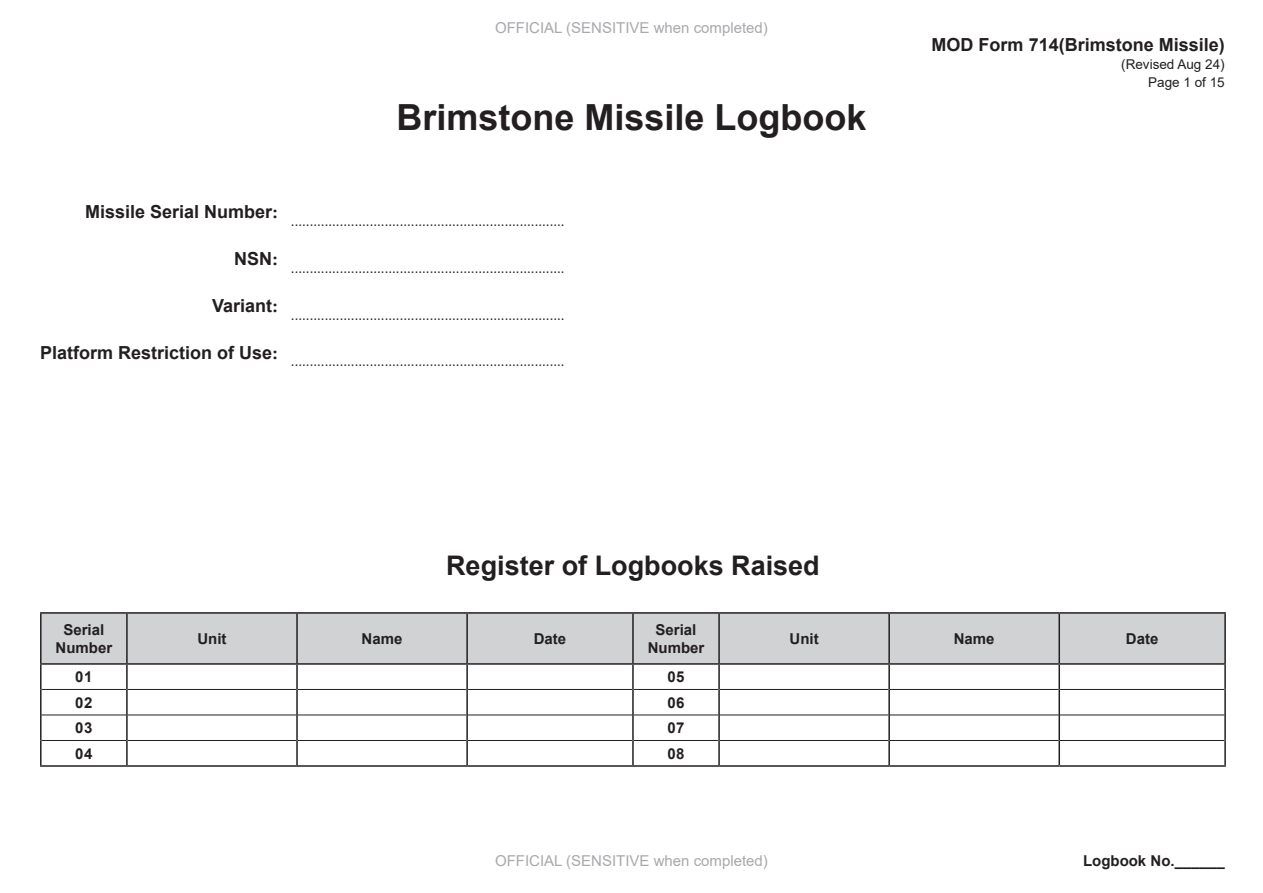
<style>
.page{position:relative;width:1263px;height:893px;background:#fff}
.page>*{position:absolute;margin:0;border:0;box-sizing:border-box;transform-origin:0 0}
.t1{font:700 36px "Arial";color:#231f20}
.t2{font:700 27px "Arial";color:#231f20}
.t3{font:700 18px "Arial";color:#231f20}
.t4{font:15px "Times New Roman";color:#231f20}
.t5{font:700 15px/18px "Arial";color:#231f20;text-align:center}
.t6{font:15px "Arial";color:#a8a9ad}
.t7{font:13.5px/18px "Arial";color:#231f20;text-align:right}
.s1{font-family:"Times New Roman"}
</style>
<div class="page">
<div style="left:42px;top:614px;width:1182px;height:49px;background:#d1d2d4"></div>
<hr style="left:42px;top:689px;width:84px;height:1px;background:#231f20">
<hr style="left:128px;top:689px;width:168px;height:1px;background:#231f20">
<hr style="left:298px;top:689px;width:168px;height:1px;background:#231f20">
<hr style="left:468px;top:689px;width:164px;height:1px;background:#231f20">
<hr style="left:634px;top:689px;width:84px;height:1px;background:#231f20">
<hr style="left:720px;top:689px;width:168px;height:1px;background:#231f20">
<hr style="left:890px;top:689px;width:168px;height:1px;background:#231f20">
<hr style="left:1060px;top:689px;width:164px;height:1px;background:#231f20">
<hr style="left:42px;top:715px;width:84px;height:1px;background:#231f20">
<hr style="left:128px;top:715px;width:168px;height:1px;background:#231f20">
<hr style="left:298px;top:715px;width:168px;height:1px;background:#231f20">
<hr style="left:468px;top:715px;width:164px;height:1px;background:#231f20">
<hr style="left:634px;top:715px;width:84px;height:1px;background:#231f20">
<hr style="left:720px;top:715px;width:168px;height:1px;background:#231f20">
<hr style="left:890px;top:715px;width:168px;height:1px;background:#231f20">
<hr style="left:1060px;top:715px;width:164px;height:1px;background:#231f20">
<hr style="left:42px;top:740px;width:84px;height:1px;background:#231f20">
<hr style="left:128px;top:740px;width:168px;height:1px;background:#231f20">
<hr style="left:298px;top:740px;width:168px;height:1px;background:#231f20">
<hr style="left:468px;top:740px;width:164px;height:1px;background:#231f20">
<hr style="left:634px;top:740px;width:84px;height:1px;background:#231f20">
<hr style="left:720px;top:740px;width:168px;height:1px;background:#231f20">
<hr style="left:890px;top:740px;width:168px;height:1px;background:#231f20">
<hr style="left:1060px;top:740px;width:164px;height:1px;background:#231f20">
<hr style="left:40px;top:663px;width:87px;height:2px;background:#231f20">
<hr style="left:127px;top:663px;width:170px;height:2px;background:#231f20">
<hr style="left:297px;top:663px;width:170px;height:2px;background:#231f20">
<hr style="left:467px;top:663px;width:166px;height:2px;background:#231f20">
<hr style="left:633px;top:663px;width:86px;height:2px;background:#231f20">
<hr style="left:719px;top:663px;width:170px;height:2px;background:#231f20">
<hr style="left:889px;top:663px;width:170px;height:2px;background:#231f20">
<hr style="left:1059px;top:663px;width:167px;height:2px;background:#231f20">
<hr style="left:40px;top:612px;width:87px;height:2px;background:#231f20">
<hr style="left:40px;top:614px;width:2px;height:49px;background:#231f20">
<hr style="left:127px;top:612px;width:170px;height:2px;background:#231f20">
<hr style="left:126px;top:614px;width:2px;height:49px;background:#231f20">
<hr style="left:297px;top:612px;width:170px;height:2px;background:#231f20">
<hr style="left:296px;top:614px;width:2px;height:49px;background:#231f20">
<hr style="left:467px;top:612px;width:166px;height:2px;background:#231f20">
<hr style="left:466px;top:614px;width:2px;height:49px;background:#231f20">
<hr style="left:633px;top:612px;width:86px;height:2px;background:#231f20">
<hr style="left:632px;top:614px;width:2px;height:49px;background:#231f20">
<hr style="left:719px;top:612px;width:170px;height:2px;background:#231f20">
<hr style="left:718px;top:614px;width:2px;height:49px;background:#231f20">
<hr style="left:889px;top:612px;width:170px;height:2px;background:#231f20">
<hr style="left:888px;top:614px;width:2px;height:49px;background:#231f20">
<hr style="left:1059px;top:612px;width:167px;height:2px;background:#231f20">
<hr style="left:1058px;top:614px;width:2px;height:49px;background:#231f20">
<hr style="left:1224px;top:614px;width:2px;height:49px;background:#231f20">
<hr style="left:40px;top:665px;width:2px;height:24px;background:#231f20">
<hr style="left:126px;top:665px;width:2px;height:24px;background:#231f20">
<hr style="left:296px;top:665px;width:2px;height:24px;background:#231f20">
<hr style="left:466px;top:665px;width:2px;height:24px;background:#231f20">
<hr style="left:632px;top:665px;width:2px;height:24px;background:#231f20">
<hr style="left:718px;top:665px;width:2px;height:24px;background:#231f20">
<hr style="left:888px;top:665px;width:2px;height:24px;background:#231f20">
<hr style="left:1058px;top:665px;width:2px;height:24px;background:#231f20">
<hr style="left:1224px;top:665px;width:2px;height:24px;background:#231f20">
<hr style="left:40px;top:689px;width:2px;height:26px;background:#231f20">
<hr style="left:126px;top:689px;width:2px;height:26px;background:#231f20">
<hr style="left:296px;top:689px;width:2px;height:26px;background:#231f20">
<hr style="left:466px;top:689px;width:2px;height:26px;background:#231f20">
<hr style="left:632px;top:689px;width:2px;height:26px;background:#231f20">
<hr style="left:718px;top:689px;width:2px;height:26px;background:#231f20">
<hr style="left:888px;top:689px;width:2px;height:26px;background:#231f20">
<hr style="left:1058px;top:689px;width:2px;height:26px;background:#231f20">
<hr style="left:1224px;top:689px;width:2px;height:26px;background:#231f20">
<hr style="left:40px;top:715px;width:2px;height:25px;background:#231f20">
<hr style="left:126px;top:715px;width:2px;height:25px;background:#231f20">
<hr style="left:296px;top:715px;width:2px;height:25px;background:#231f20">
<hr style="left:466px;top:715px;width:2px;height:25px;background:#231f20">
<hr style="left:632px;top:715px;width:2px;height:25px;background:#231f20">
<hr style="left:718px;top:715px;width:2px;height:25px;background:#231f20">
<hr style="left:888px;top:715px;width:2px;height:25px;background:#231f20">
<hr style="left:1058px;top:715px;width:2px;height:25px;background:#231f20">
<hr style="left:1224px;top:715px;width:2px;height:25px;background:#231f20">
<hr style="left:40px;top:740px;width:2px;height:25px;background:#231f20">
<hr style="left:126px;top:740px;width:2px;height:25px;background:#231f20">
<hr style="left:296px;top:740px;width:2px;height:25px;background:#231f20">
<hr style="left:466px;top:740px;width:2px;height:25px;background:#231f20">
<hr style="left:632px;top:740px;width:2px;height:25px;background:#231f20">
<hr style="left:718px;top:740px;width:2px;height:25px;background:#231f20">
<hr style="left:888px;top:740px;width:2px;height:25px;background:#231f20">
<hr style="left:1058px;top:740px;width:2px;height:25px;background:#231f20">
<hr style="left:1224px;top:740px;width:2px;height:25px;background:#231f20">
<hr style="left:40px;top:765px;width:87px;height:2px;background:#231f20">
<hr style="left:127px;top:765px;width:170px;height:2px;background:#231f20">
<hr style="left:297px;top:765px;width:170px;height:2px;background:#231f20">
<hr style="left:467px;top:765px;width:166px;height:2px;background:#231f20">
<hr style="left:633px;top:765px;width:86px;height:2px;background:#231f20">
<hr style="left:719px;top:765px;width:170px;height:2px;background:#231f20">
<hr style="left:889px;top:765px;width:170px;height:2px;background:#231f20">
<hr style="left:1059px;top:765px;width:167px;height:2px;background:#231f20">
<p class="t6" style="left:495px;top:18px;width:274px">OFFICIAL (SENSITIVE when completed)</p>
<p class="t1" style="left:396px;top:92px;width:472px">Brimstone Missile Logbook</p>
<p class="t3" style="left:85px;top:199px;width:195px">Missile Serial Number<span class="s1">:</span></p>
<p class="t3" style="left:234px;top:246px;width:45px">NSN<span class="s1">:</span></p>
<p class="t3" style="left:212px;top:293px;width:68px">Variant<span class="s1">:</span></p>
<p class="t3" style="left:40px;top:340px;width:240px">Platform Restriction of Use<span class="s1">:</span></p>
<p class="t4" style="left:291px;top:210px;width:275px">.........................................................................</p>
<p class="t4" style="left:291px;top:257px;width:275px">.........................................................................</p>
<p class="t4" style="left:291px;top:304px;width:275px">.........................................................................</p>
<p class="t4" style="left:291px;top:351px;width:275px">.........................................................................</p>
<p class="t3" style="left:932px;top:32px;width:295px">MOD Form 714(Brimstone Missile)</p>
<p class="t7" style="left:1121px;top:56px;width:105px">(Revised Aug 24)<br>Page 1 of 15</p>
<p class="t2" style="left:446px;top:547px;width:375px">Register of Logbooks Raised</p>
<p class="t5" style="left:56px;top:621px;width:58px">Serial<br>Number</p>
<p class="t5" style="left:197px;top:630px;width:31px">Unit</p>
<p class="t5" style="left:362px;top:630px;width:42px">Name</p>
<p class="t5" style="left:534px;top:630px;width:34px">Date</p>
<p class="t5" style="left:648px;top:621px;width:58px">Serial<br>Number</p>
<p class="t5" style="left:789px;top:630px;width:31px">Unit</p>
<p class="t5" style="left:954px;top:630px;width:42px">Name</p>
<p class="t5" style="left:1126px;top:630px;width:34px">Date</p>
<p class="t5" style="left:75px;top:668px;width:19px">01</p>
<p class="t5" style="left:667px;top:668px;width:19px">05</p>
<p class="t5" style="left:75px;top:694px;width:19px">02</p>
<p class="t5" style="left:667px;top:694px;width:19px">06</p>
<p class="t5" style="left:75px;top:719px;width:19px">03</p>
<p class="t5" style="left:667px;top:719px;width:19px">07</p>
<p class="t5" style="left:75px;top:745px;width:19px">04</p>
<p class="t5" style="left:667px;top:745px;width:19px">08</p>
<p class="t6" style="left:495px;top:850px;width:274px">OFFICIAL (SENSITIVE when completed)</p>
<p class="t5" style="left:1083px;top:851px;width:143px">Logbook No.______</p>
</div>
